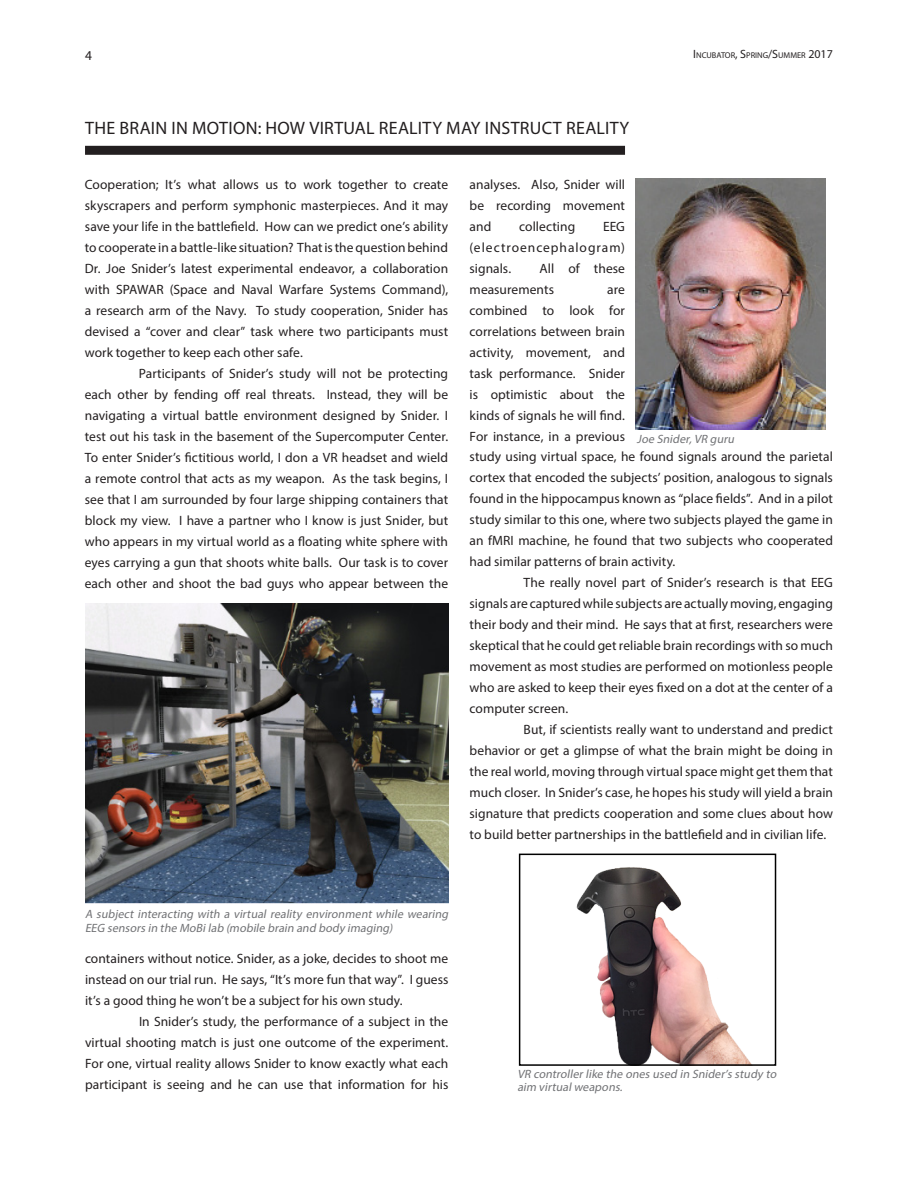
<style>
.page{position:relative;width:918px;height:1188px;background:#fff}
.page>*{position:absolute;margin:0;border:0;box-sizing:border-box;transform-origin:0 0}
.Box2_Title{font:18px "Myriad Pro";letter-spacing:.015em;color:#231f20}
.Box2_BodyText_Black{font:13.5px/21px "Myriad Pro";letter-spacing:.005em;color:#231f20;text-align:justify}
.Box2_BodyText_Black-2{font:italic 12px/13.5px "Myriad Pro";color:#717275}
.t1{font:8.4px "Myriad Pro";color:#231f20}
.s1{font-size:12px}
</style>
<div class="page">
<img style="left:635px;top:178px;width:190px;height:251px">
<img style="left:85px;top:604px;width:363px;height:299px">
<img style="left:576px;top:867px;width:175px;height:196px">
<div style="left:519px;top:854px;width:257px;height:212px;border:2px solid #000"></div>
<div style="left:85px;top:146px;width:540px;height:9px;background:#231f20"></div>
<p class="Box2_BodyText_Black" style="left:85px;top:44px;width:8px">4</p>
<p class="t1" style="left:693px;top:50px;width:141px"><span class="s1">I</span>NCUBATOR<span class="s1">, S</span>PRING<span class="s1">/S</span>UMMER <span class="s1">2017</span></p>
<p class="Box2_Title" style="left:85px;top:117px;width:546px">THE BRAIN IN MOTION: HOW VIRTUAL REALITY MAY INSTRUCT REALITY</p>
<p class="Box2_BodyText_Black" style="left:85px;top:173px;width:365px">Cooperation; It’s what allows us to work together to create skyscrapers and perform symphonic masterpieces. And it may save your life in the battlefield. How can we predict one’s ability to cooperate in a battle-like situation? That is the question behind Dr. Joe Snider’s latest experimental endeavor, a collaboration with SPAWAR (Space and Naval Warfare Systems Command), a research arm of the Navy. To study cooperation, Snider has devised a “cover and clear” task where two participants must work together to keep each other safe.</p>
<p class="Box2_BodyText_Black" style="left:85px;top:362px;width:365px;text-indent:54px">Participants of Snider’s study will not be protecting each other by fending off real threats. Instead, they will be navigating a virtual battle environment designed by Snider. I test out his task in the basement of the Supercomputer Center.<br>To enter Snider’s fictitious world, I don a VR headset and wield a remote control that acts as my weapon. As the task begins, I see that I am surrounded by four large shipping containers that block my view. I have a partner who I know is just Snider, but who appears in my virtual world as a floating white sphere with eyes carrying a gun that shoots white balls. Our task is to cover each other and shoot the bad guys who appear between the</p>
<p class="Box2_BodyText_Black" style="left:470px;top:173px;width:157px">analyses. Also, Snider will be recording movement and</p>
<p class="Box2_BodyText_Black" style="left:519px;top:215px;width:58px">collecting</p>
<p class="Box2_BodyText_Black" style="left:470px;top:215px;width:157px;text-indent:133px">EEG (electroencephalogram) signals.</p>
<p class="Box2_BodyText_Black" style="left:470px;top:257px;width:157px;text-indent:70px">All of these measurements</p>
<p class="Box2_BodyText_Black" style="left:470px;top:278px;width:365px;text-align:left;text-indent:138px">are<br>combined to look for<br>correlations between brain<br>activity, movement, and<br>task performance. Snider<br>is optimistic about the<br>kinds of signals he will find.<br>For instance, in a previous<br>study using virtual space, he found signals around the parietal cortex that encoded the subjects’ position, analogous to signals found in the hippocampus known as “place fields”. And in a pilot study similar to this one, where two subjects played the game in an fMRI machine, he found that two subjects who cooperated had similar patterns of brain activity.</p>
<p class="Box2_BodyText_Black" style="left:470px;top:572px;width:365px;text-indent:54px">The really novel part of Snider’s research is that EEG signals are captured while subjects are actually moving, engaging their body and their mind. He says that at first, researchers were skeptical that he could get reliable brain recordings with so much movement as most studies are performed on motionless people who are asked to keep their eyes fixed on a dot at the center of a computer screen.</p>
<p class="Box2_BodyText_Black" style="left:470px;top:719px;width:365px;text-indent:54px">But, if scientists really want to understand and predict behavior or get a glimpse of what the brain might be doing in the real world, moving through virtual space might get them that much closer. In Snider’s case, he hopes his study will yield a brain signature that predicts cooperation and some clues about how to build better partnerships in the battlefield and in civilian life.</p>
<p class="Box2_BodyText_Black-2" style="left:637px;top:432px;width:101px">Joe Snider,VR guru</p>
<p class="Box2_BodyText_Black-2" style="left:85px;top:907px;width:367px">A subject interacting with a virtual reality environment while wearing<br>EEG sensors in the MoBilab (mobile brain and body imaging)</p>
<p class="Box2_BodyText_Black" style="left:85px;top:947px;width:365px">containers without notice. Snider, as a joke, decides to shoot me instead on our trial run. He says, “It’s more fun that way”. I guess it’s a good thing he won’t be a subject for his own study.</p>
<p class="Box2_BodyText_Black" style="left:85px;top:1010px;width:365px;text-indent:54px">In Snider’s study, the performance of a subject in the virtual shooting match is just one outcome of the experiment.<br>For one, virtual reality allows Snider to know exactly what each participant is seeing and he can use that information for his</p>
<p class="Box2_BodyText_Black-2" style="left:517px;top:1067px;width:263px">VR controllerlike the ones used in Snider’s study to aim virtualweapons.</p>
</div>
